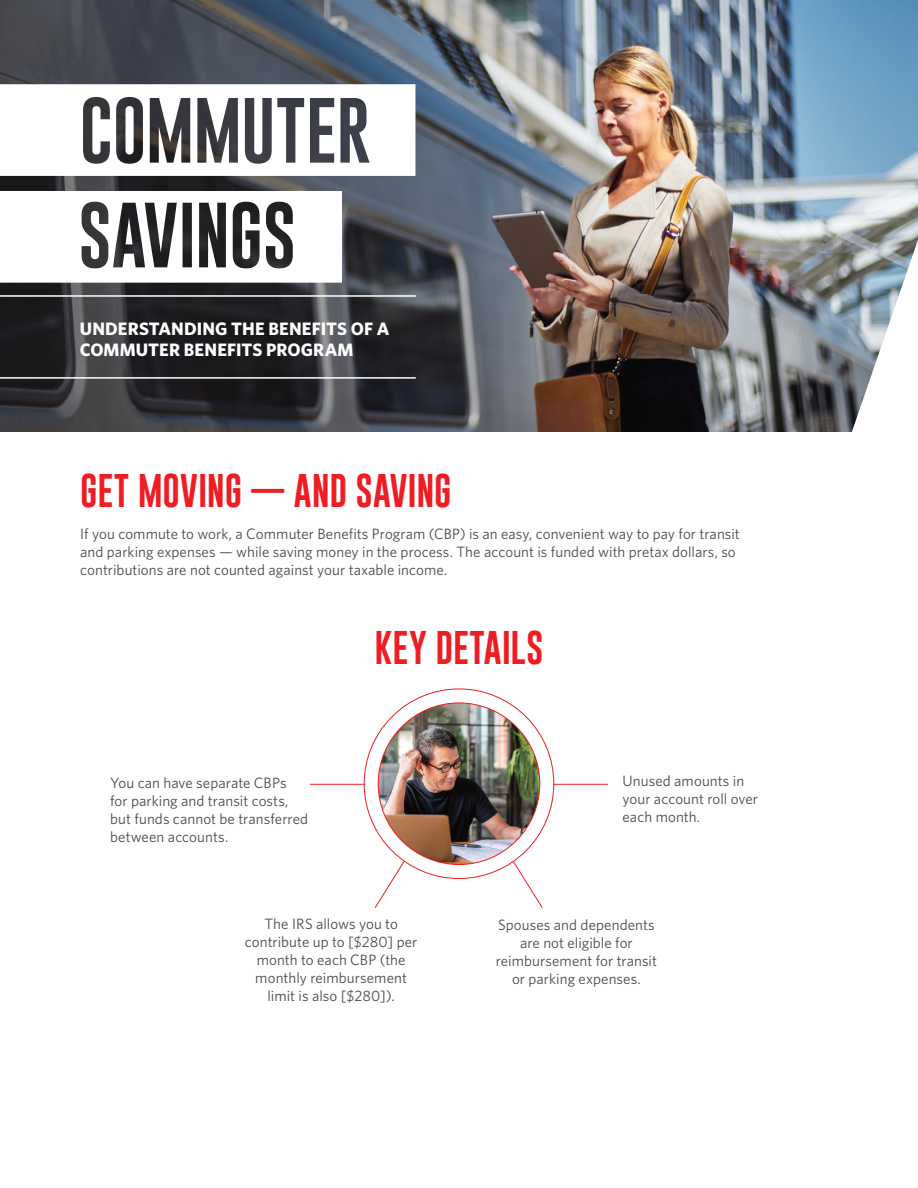
<style>
.page{position:relative;width:918px;height:1188px;background:#fff}
.page>*{position:absolute;margin:0;border:0;box-sizing:border-box;transform-origin:0 0}
.t1{font:34.5px "Gobold";color:#ee1d23}
.t2{font:700 18px/21px "Whitney";letter-spacing:.005em;color:#fff}
.t3{font:15px/18px "Whitney";letter-spacing:.005em;color:#474a4e}
</style>
<div class="page">
<img style="left:783px;top:0;width:135px;height:432px">
<img style="left:0;top:0;width:783px;height:432px">
<svg style="left:849px;top:240px;width:69px;height:192px"></svg>
<hr style="left:0;top:295px;width:416px;height:2px;background:#fff">
<hr style="left:0;top:377px;width:416px;height:2px;background:#fff">
<svg style="left:0;top:84px;width:415px;height:92px"></svg>
<svg style="left:0;top:191px;width:342px;height:92px"></svg>
<img style="left:378px;top:703px;width:162px;height:162px;border-radius:81px">
<svg style="left:374px;top:860px;width:31px;height:48px"></svg>
<svg style="left:512px;top:860px;width:31px;height:48px"></svg>
<hr style="left:310px;top:784px;width:55px;height:1px;background:#ee1d23">
<hr style="left:553px;top:784px;width:55px;height:1px;background:#ee1d23">
<p class="t2" style="left:80px;top:317px;width:311px">UNDERSTANDING THE BENEFITS OF A<br>COMMUTER BENEFITS PROGRAM</p>
<h1 class="t1" style="left:80px;top:468px;width:373px">GET MOVING — AND SAVING</h1>
<p class="t3" style="left:80px;top:524px;width:661px">If you commute to work, a Commuter Benefits Program (CBP) is an easy, convenient way to pay for transit and parking expenses — while saving money in the process. The account is funded with pretax dollars, so contributions are not counted against your taxable income.</p>
<p class="t3" style="left:110px;top:774px;width:199px">You can have separate CBPs<br>for parking and transit costs, but funds cannot be transferred between accounts.</p>
<h1 class="t1" style="left:374px;top:625px;width:171px">KEY DETAILS</h1>
<p class="t3" style="left:623px;top:771px;width:137px">Unused amounts in your account roll over each month.</p>
<p class="t3" style="left:245px;top:914px;width:174px;text-align:center">The IRS allows you to contribute up to [$280] per month to each CBP (the monthly reimbursement limit is also [$280]).</p>
<p class="t3" style="left:496px;top:916px;width:163px;text-align:center">Spouses and dependents are not eligible for reimbursement for transit or parking expenses.</p>
</div>
